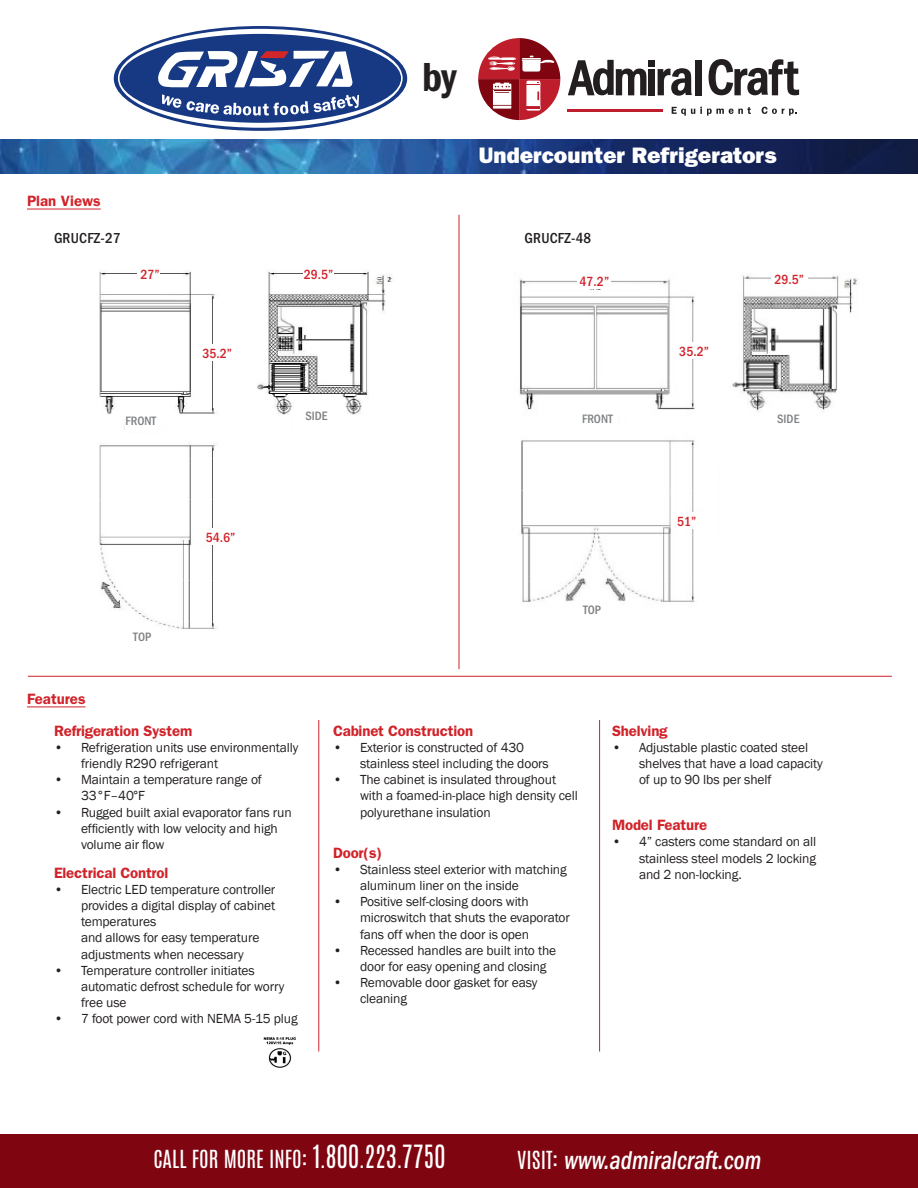
<style>
.page{position:relative;width:918px;height:1188px;background:#fff}
.page>*{position:absolute;margin:0;border:0;box-sizing:border-box;transform-origin:0 0}
.t1{font:600 condensed 42px "Franklin Gothic";color:#231f20}
.t2{font:italic 500 condensed 26.7px "Franklin Gothic";color:#fff;scale:.88 1}
.t3{font:800 22.5px "Franklin Gothic";color:#fff}
.t4{font:20.85px "Antonio";color:#fff}
.underlined-head{font:600 15px "Franklin Gothic";letter-spacing:-.01em;color:#d1232a}
.t5{font:500 condensed 15px "Franklin Gothic";letter-spacing:.015em;color:#231f20}
.t6{font:500 condensed 13.8px "Franklin Gothic";color:#d1232a}
.t7{font:13.5px/16.2px "Franklin Gothic";letter-spacing:-.01em;color:#231f20}
.t8{font:500 condensed 12.6px "Franklin Gothic";color:#7e8083}
.s1{font-size:26.7px}
.s2{font-family:"Antonio";font-weight:400;font-style:normal;font-stretch:normal;font-size:20.85px}
</style>
<div class="page">
<svg style="left:118px;top:29px;width:285px;height:99px"></svg>
<img style="left:0;top:140px;width:918px;height:34px">
<svg style="left:478px;top:38px;width:82px;height:82px"></svg>
<svg style="left:568px;top:60px;width:78px;height:35px"></svg>
<div style="left:649px;top:69px;width:6px;height:26px;background:#231f20"></div>
<div style="left:648px;top:60px;width:7px;height:7px;background:#231f20"></div>
<svg style="left:658px;top:68px;width:34px;height:28px"></svg>
<div style="left:695px;top:60px;width:6px;height:35px;background:#231f20"></div>
<svg style="left:709px;top:59px;width:90px;height:36px"></svg>
<hr style="left:567px;top:110px;width:96px;height:2px;background:#be1d2c">
<svg style="left:672px;top:107px;width:79px;height:9px"></svg>
<svg style="left:762px;top:107px;width:35px;height:9px"></svg>
<div style="left:0;top:1134px;width:918px;height:54px;background:#7f0611"></div>
<img style="left:263px;top:1037px;width:33px;height:31px">
<hr style="left:319px;top:720px;width:1px;height:332px;background:#d1232a">
<hr style="left:599px;top:720px;width:1px;height:332px;background:#d1232a">
<hr style="left:28px;top:676px;width:864px;height:1px;background:#d1232a">
<img style="left:99px;top:271px;width:294px;height:188px">
<img style="left:99px;top:459px;width:114px;height:40px">
<img style="left:99px;top:499px;width:114px;height:82px">
<img style="left:100px;top:581px;width:116px;height:48px">
<img style="left:520px;top:274px;width:337px;height:171px">
<img style="left:521px;top:445px;width:174px;height:157px">
<hr style="left:459px;top:215px;width:1px;height:454px;background:#d1232a">
<div style="left:137px;top:265px;width:23px;height:17px;background:#fff"></div>
<div style="left:578px;top:272px;width:33px;height:17px;background:#fff"></div>
<div style="left:771px;top:270px;width:36px;height:17px;background:#fff"></div>
<div style="left:679px;top:342px;width:33px;height:17px;background:#fff"></div>
<div style="left:677px;top:512px;width:32px;height:17px;background:#fff"></div>
<div style="left:304px;top:265px;width:30px;height:20px;background:#fff"></div>
<div style="left:202px;top:344px;width:30px;height:17px;background:#fff"></div>
<div style="left:206px;top:529px;width:29px;height:16px;background:#fff"></div>
<div style="left:126px;top:412px;width:35px;height:19px;background:#fff"></div>
<div style="left:582px;top:410px;width:36px;height:20px;background:#fff"></div>
<div style="left:293px;top:408px;width:54px;height:25px;background:#fff"></div>
<div style="left:765px;top:410px;width:53px;height:26px;background:#fff"></div>
<hr style="left:27px;top:209px;width:74px;height:1px;background:#d1232a">
<hr style="left:27px;top:707px;width:59px;height:1px;background:#d1232a">
<p class="underlined-head" style="left:27px;top:192px;width:75px">Plan Views</p>
<h1 class="t1" style="left:422px;top:53px;width:36px">by</h1>
<p class="t3" style="left:479px;top:142px;width:299px">Undercounter Refrigerators</p>
<p class="t5" style="left:54px;top:230px;width:68px">GRUCFZ-27</p>
<p class="t5" style="left:525px;top:230px;width:68px">GRUCFZ-48</p>
<p class="t6" style="left:141px;top:267px;width:21px">27”</p>
<p class="t6" style="left:202px;top:346px;width:31px">35.2”</p>
<p class="t6" style="left:304px;top:266px;width:31px">29.5”</p>
<p class="t6" style="left:580px;top:274px;width:31px">47.2”</p>
<p class="t6" style="left:774px;top:271px;width:31px">29.5”</p>
<p class="t6" style="left:679px;top:344px;width:31px">35.2”</p>
<p class="t8" style="left:305px;top:409px;width:24px">SIDE</p>
<p class="t8" style="left:777px;top:412px;width:24px">SIDE</p>
<p class="t8" style="left:126px;top:413px;width:32px">FRONT</p>
<p class="t8" style="left:582px;top:412px;width:32px">FRONT</p>
<p class="underlined-head" style="left:27px;top:690px;width:60px">Features</p>
<p class="t8" style="left:133px;top:630px;width:19px">TOP</p>
<p class="t6" style="left:206px;top:530px;width:31px">54.6”</p>
<p class="underlined-head" style="left:54px;top:722px;width:140px">Refrigeration System</p>
<p class="t7" style="left:81px;top:739px;width:219px;text-indent:-27px">• Refrigeration units use environmentally friendly R290 refrigerant</p>
<p class="t7" style="left:81px;top:772px;width:183px;text-indent:-27px">• Maintain a temperature range of<br>33°F–40°F</p>
<p class="t7" style="left:81px;top:804px;width:212px;text-indent:-27px">• Rugged built axial evaporator fans run efficiently with low velocity and high volume air flow</p>
<p class="underlined-head" style="left:54px;top:864px;width:116px">Electrical Control</p>
<p class="t7" style="left:81px;top:881px;width:196px;text-indent:-27px">• Electric LED temperature controller provides a digital display of cabinet temperatures<br>and allows for easy temperature adjustments when necessary</p>
<p class="t7" style="left:81px;top:962px;width:205px;text-indent:-27px">• Temperature controller initiates automatic defrost schedule for worry free use</p>
<p class="t7" style="left:54px;top:1011px;width:245px">• 7 foot power cord with NEMA 5-15 plug</p>
<p class="t8" style="left:583px;top:603px;width:19px">TOP</p>
<p class="t6" style="left:677px;top:513px;width:21px">51”</p>
<p class="underlined-head" style="left:333px;top:722px;width:142px">Cabinet Construction</p>
<p class="t7" style="left:360px;top:739px;width:190px;text-indent:-27px">• Exterior is constructed of 430 stainless steel including the doors</p>
<p class="t7" style="left:360px;top:772px;width:219px;text-indent:-27px">• The cabinet is insulated throughout with a foamed-in-place high density cell polyurethane insulation</p>
<p class="underlined-head" style="left:333px;top:844px;width:51px">Door(s)</p>
<p class="t7" style="left:360px;top:862px;width:208px;text-indent:-27px">• Stainless steel exterior with matching aluminum liner on the inside</p>
<p class="t7" style="left:360px;top:894px;width:211px;text-indent:-27px">• Positive self-closing doors with microswitch that shuts the evaporator fans off when the door is open</p>
<p class="t7" style="left:360px;top:943px;width:198px;text-indent:-27px">• Recessed handles are built into the door for easy opening and closing</p>
<p class="t7" style="left:360px;top:975px;width:179px;text-indent:-27px">• Removable door gasket for easy cleaning</p>
<p class="underlined-head" style="left:612px;top:722px;width:57px">Shelving</p>
<p class="t7" style="left:639px;top:739px;width:185px;text-indent:-27px">• Adjustable plastic coated steel shelves that have a load capacity of up to 90 lbs per shelf</p>
<p class="underlined-head" style="left:612px;top:816px;width:97px">Model Feature</p>
<p class="t7" style="left:639px;top:834px;width:179px;text-align:justify;text-indent:-27px">• 4” casters come standard on all stainless steel models 2 locking and 2 non-locking.</p>
<h3 class="t4" style="left:153px;top:1144px;width:294px">CALL FOR MORE INFO: <span class="s1">1.800.223.7750</span></h3>
<h2 class="t2" style="left:517px;top:1146px;width:279px"><span class="s2">VISIT:</span> www.admiralcraft.com</h2>
</div>
